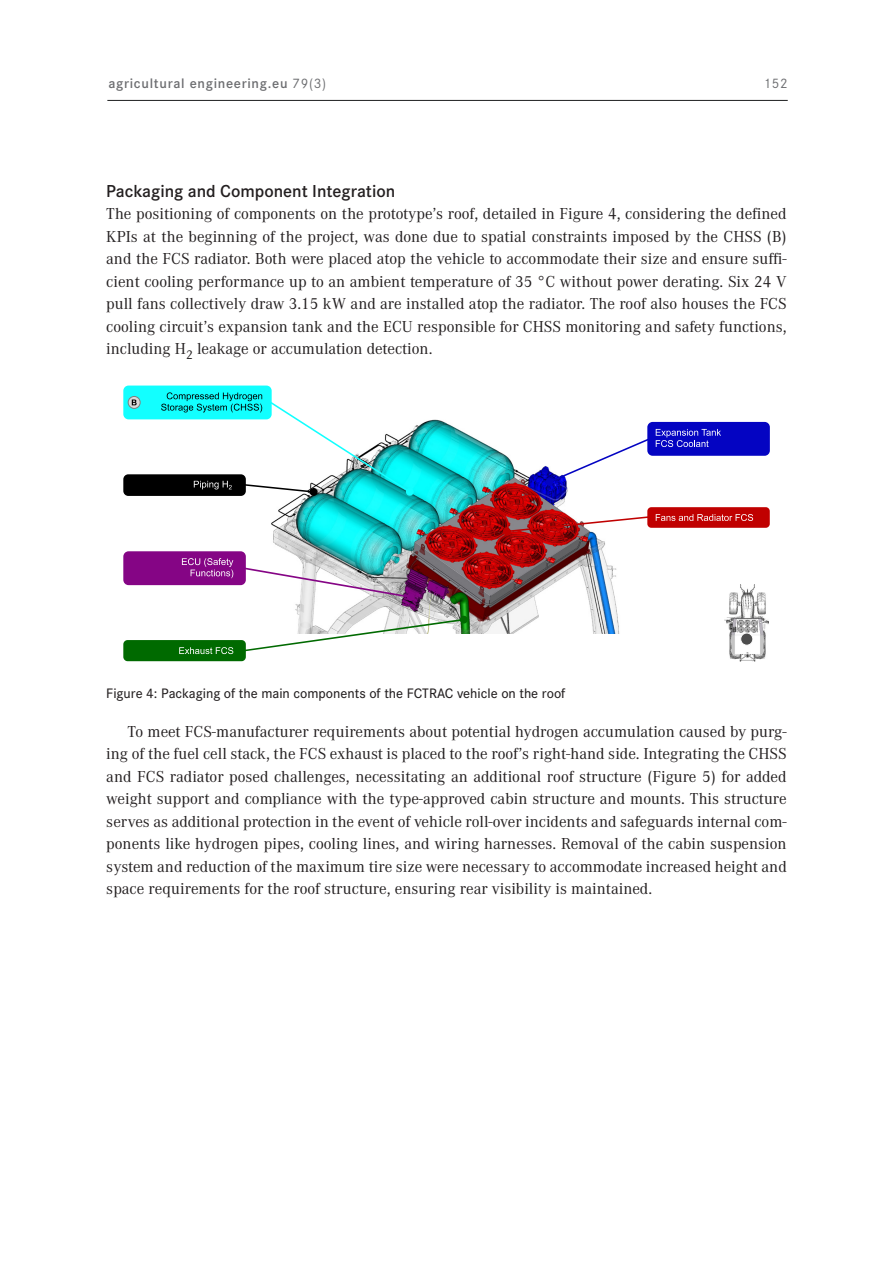
<style>
.page{position:relative;width:893px;height:1263px;background:#fff}
.page>*{position:absolute;margin:0;border:0;box-sizing:border-box;transform-origin:0 0}
._106a_Zwischenüberschrift_1_1{font:600 18px "Corporate S Pro";color:#231f20}
._105_Grundtext_mit_Einzug_erste_Zeile{font:16.5px/22.5px "Corporate A Pro";color:#231f20;text-align:justify}
._105_Grundtext{font:16.5px/22.5px "Corporate A Pro";color:#231f20;text-align:justify}
._107_Bildunterschrift_dt{font:500 14.25px "Corporate S Pro";color:#231f20}
.t1{font:14.25px "Corporate S Pro Demi 2";letter-spacing:.05em;color:#6c6d70}
.t2{font:14.25px "Corporate S Pro";color:#6c6d70}
.s1{font-family:"Corporate S Pro Regular 2"}
</style>
<div class="page">
<hr style="left:107px;top:100px;width:681px;height:1px;background:#1d1e1f">
<img style="left:271px;top:419px;width:348px;height:214px">
<div style="left:123px;top:386px;width:149px;height:33px;background:#12ffff;border:2px solid #12ffff;border-radius:4px"></div>
<div style="left:647px;top:507px;width:123px;height:21px;background:#c00000;border:2px solid #c00000;border-radius:3px"></div>
<svg style="left:656px;top:514px;width:97px;height:7px"></svg>
<svg style="left:503px;top:516px;width:146px;height:19px"></svg>
<div style="left:123px;top:551px;width:123px;height:34px;background:#850585;border:2px solid #850585;border-radius:4px"></div>
<svg style="left:182px;top:558px;width:51px;height:20px"></svg>
<svg style="left:240px;top:567px;width:175px;height:34px"></svg>
<div style="left:123px;top:640px;width:123px;height:21px;background:#006a00;border:2px solid #006a00;border-radius:3px"></div>
<svg style="left:179px;top:647px;width:54px;height:7px"></svg>
<svg style="left:245px;top:615px;width:223px;height:36px"></svg>
<div style="left:123px;top:474px;width:123px;height:22px;background:#000;border:2px solid #000;border-radius:4px"></div>
<svg style="left:161px;top:392px;width:253px;height:104px"></svg>
<img style="left:724px;top:585px;width:45px;height:76px">
<div style="left:741px;top:633px;width:12px;height:12px;background:#4d4d4d;border-radius:50%"></div>
<div style="left:740px;top:633px;width:13px;height:13px;border:1px solid #fff;border-radius:50%"></div>
<svg style="left:128px;top:396px;width:12px;height:12px"></svg>
<div style="left:128px;top:396px;width:13px;height:13px;border:1px solid #7f7f7f;border-radius:50%"></div>
<svg style="left:132px;top:399px;width:5px;height:6px"></svg>
<div style="left:647px;top:422px;width:123px;height:34px;background:#0404c2;border:2px solid #0404c2;border-radius:4px"></div>
<svg style="left:545px;top:429px;width:176px;height:57px"></svg>
<p class="t1" style="left:108px;top:73px;width:219px">agricultural engineering.eu <span class="s1">79(3)</span></p>
<p class="t2" style="left:763px;top:73px;width:26px">152</p>
<p class="_106a_Zwischenüberschrift_1_1" style="left:106px;top:178px;width:290px">Packaging and Component Integration</p>
<p class="_105_Grundtext" style="left:106px;top:202px;width:682px">The positioning of components on the prototype’s roof, detailed in Figure 4, considering the defined KPIs at the beginning of the project, was done due to spatial constraints imposed by the CHSS (B) and the FCS radiator. Both were placed atop the vehicle to accommodate their size and ensure suffi&shy;cient cooling performance up to an ambient temperature of 35 °C without power derating. Six 24 V pull fans collectively draw 3.15 kW and are installed atop the radiator. The roof also houses the FCS cooling circuit’s expansion tank and the ECU responsible for CHSS monitoring and safety functions, including H<sub>2</sub> leakage or accumulation detection.</p>
<p class="_107_Bildunterschrift_dt" style="left:106px;top:682px;width:461px">Figure 4: Packaging of the main components of the FCTRAC vehicle on the roof</p>
<p class="_105_Grundtext_mit_Einzug_erste_Zeile" style="left:106px;top:719px;width:682px;text-indent:21px">To meet FCS-manufacturer requirements about potential hydrogen accumulation caused by purg&shy;ing of the fuel cell stack, the FCS exhaust is placed to the roof’s right-hand side. Integrating the CHSS and FCS radiator posed challenges, necessitating an additional roof structure (Figure 5) for added weight support and compliance with the type-approved cabin structure and mounts. This structure serves as additional protection in the event of vehicle roll-over incidents and safeguards internal com&shy;ponents like hydrogen pipes, cooling lines, and wiring harnesses. Removal of the cabin suspension system and reduction of the maximum tire size were necessary to accommodate increased height and space requirements for the roof structure, ensuring rear visibility is maintained.</p>
</div>
